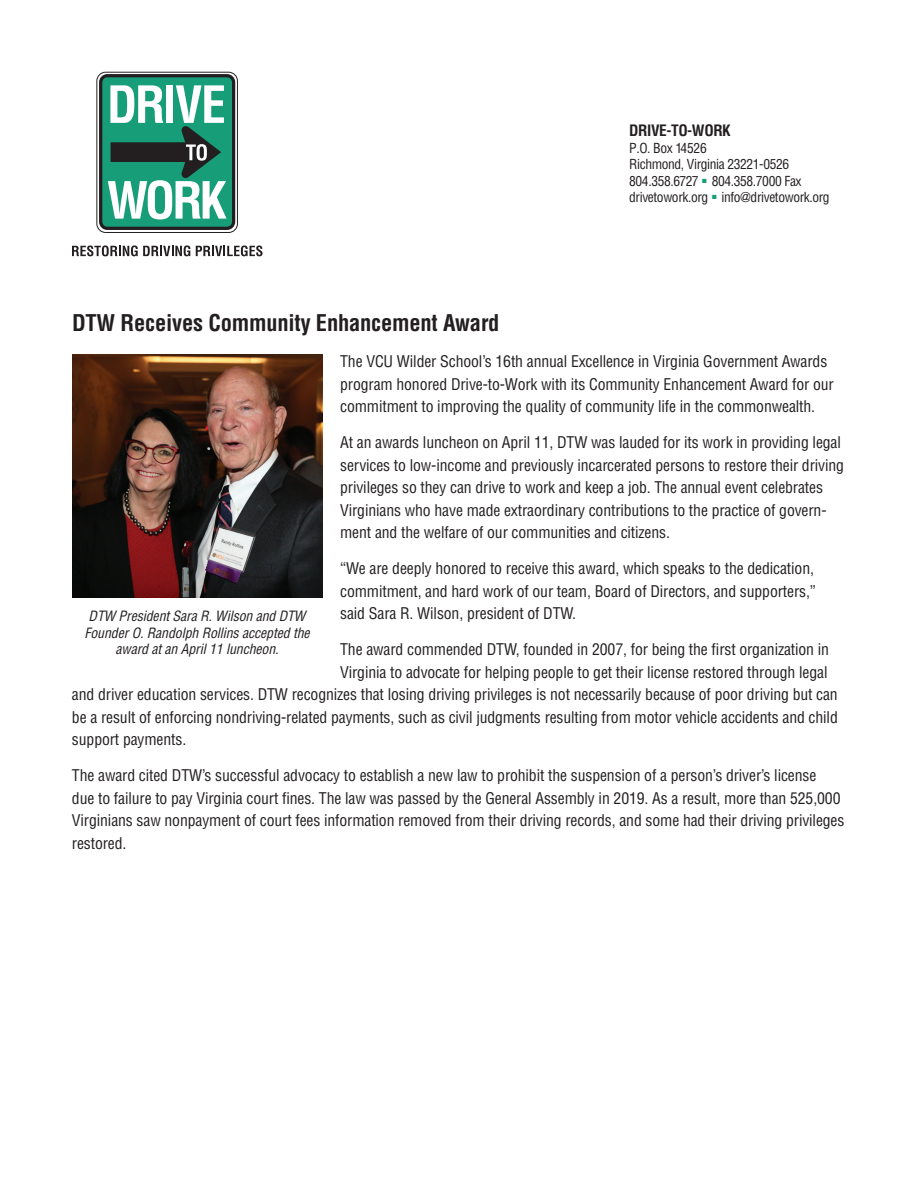
<style>
.page{position:relative;width:918px;height:1188px;background:#fff}
.page>*{position:absolute;margin:0;border:0;box-sizing:border-box;transform-origin:0 0}
.t1{font:700 condensed 22.5px "Helvetica LT Std";letter-spacing:-.01em;color:#231f20}
.t2{font:condensed 15.75px/22.5px "Helvetica LT Std";letter-spacing:-.01em;color:#231f20}
.t3{font:700 condensed 15.3px "Helvetica LT Std";letter-spacing:-.03em;color:#231f20}
.t4{font:italic condensed 13.8px/16.5px "Helvetica LT Std";letter-spacing:-.01em;color:#231f20;text-align:center}
.t5{font:condensed 13.5px/16.5px "Helvetica LT Std";letter-spacing:-.03em;color:#231f20}
</style>
<div class="page">
<div style="left:101px;top:76px;width:133px;height:152px;background:#179d77;border-radius:7px"></div>
<div style="left:99px;top:74px;width:136px;height:156px;border:3px solid #231f20;border-radius:7px"></div>
<div style="left:97px;top:72px;width:141px;height:161px;border:1px solid #231f20;border-radius:9px"></div>
<svg style="left:108px;top:85px;width:119px;height:135px"></svg>
<svg style="left:72px;top:246px;width:118px;height:10px"></svg>
<svg style="left:196px;top:246px;width:67px;height:10px"></svg>
<img style="left:72px;top:355px;width:250px;height:243px">
<p class="t3" style="left:629px;top:121px;width:103px">DRIVE-TO-WORK</p>
<p class="t5" style="left:629px;top:139px;width:202px">P.O. Box 14526<br>Richmond, Virginia 23221-0526<br>804.358.6727 <sup>■</sup> 804.358.7000 Fax drivetowork.org <sup>■</sup> info@drivetowork.org</p>
<h1 class="t1" style="left:72px;top:309px;width:429px">DTW Receives Community Enhancement Award</h1>
<p class="t2" style="left:340px;top:350px;width:495px">The VCU Wilder School’s 16th annual Excellence in Virginia Government Awards program honored Drive-to-Work with its Community Enhancement Award for our commitment to improving the quality of community life in the commonwealth.</p>
<p class="t2" style="left:340px;top:431px;width:505px">At an awards luncheon on April 11, DTW was lauded for its work in providing legal services to low-income and previously incarcerated persons to restore their driving privileges so they can drive to work and keep a job. The annual event celebrates Virginians who have made extraordinary contributions to the practice of govern&shy;ment and the welfare of our communities and citizens.</p>
<p class="t2" style="left:340px;top:557px;width:477px">“We are deeply honored to receive this award, which speaks to the dedication, commitment, and hard work of our team, Board of Directors, and supporters,” said Sara R. Wilson, president of DTW.</p>
<p class="t2" style="left:340px;top:638px;width:490px">The award commended DTW, founded in 2007, for being the first organization in</p>
<p class="t2" style="left:340px;top:661px;width:489px">Virginia to advocate for helping people to get their license restored through legal</p>
<p class="t2" style="left:72px;top:683px;width:767px">and driver education services. DTW recognizes that losing driving privileges is not necessarily because of poor driving but can</p>
<p class="t2" style="left:72px;top:706px;width:767px">be a result of enforcing nondriving-related payments, such as civil judgments resulting from motor vehicle accidents and child</p>
<p class="t2" style="left:72px;top:728px;width:116px">support payments.</p>
<p class="t2" style="left:72px;top:764px;width:774px">The award cited DTW’s successful advocacy to establish a new law to prohibit the suspension of a person’s driver’s license<br>due to failure to pay Virginia court fines. The law was passed by the General Assembly in 2019. As a result, more than 525,000<br>Virginians saw nonpayment of court fees information removed from their driving records, and some had their driving privileges restored.</p>
<p class="t4" style="left:84px;top:608px;width:227px">DTW President Sara R. Wilson and DTW<br>Founder O. Randolph Rollins accepted the award at an April 11 luncheon.</p>
</div>
